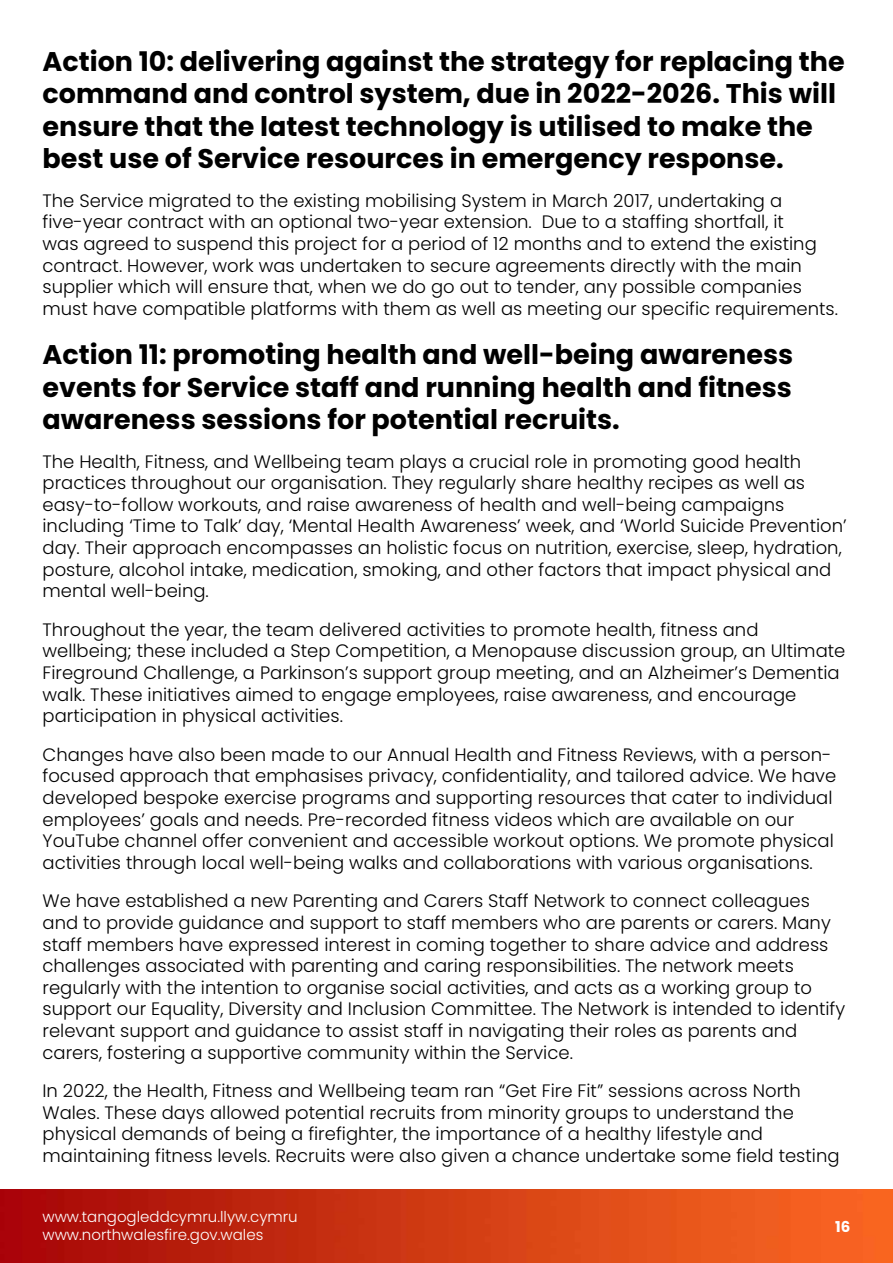
<style>
.page{position:relative;width:893px;height:1263px;background:#fff}
.page>*{position:absolute;margin:0;border:0;box-sizing:border-box;transform-origin:0 0}
.t1{font:700 27px/32.4px "Poppins";color:#000}
.t2{font:300 18px/21.6px "Poppins";color:#000}
.t3{font:300 15px/18px "Poppins";color:#fff}
.t4{font:700 15px "Poppins";color:#fff}
</style>
<div class="page">
<img style="left:0;top:1190px;width:893px;height:73px">
<h1 class="t1" style="left:43px;top:45px;width:804px">Action 10: delivering against the strategy for replacing the command and control system, due in 2022-2026. This will ensure that the latest technology is utilised to make the best use of Service resources in emergency response.</h1>
<p class="t2" style="left:43px;top:190px;width:797px">The Service migrated to the existing mobilising System in March 2017, undertaking a five-year contract with an optional two-year extension. Due to a staffing shortfall, it<br>was agreed to suspend this project for a period of 12 months and to extend the existing contract. However, work was undertaken to secure agreements directly with the main supplier which will ensure that, when we do go out to tender, any possible companies must have compatible platforms with them as well as meeting our specific requirements.</p>
<h1 class="t1" style="left:43px;top:339px;width:752px;text-align:justify">Action 11: promoting health and well-being awareness events for Service staff and running health and fitness awareness sessions for potential recruits.</h1>
<p class="t2" style="left:43px;top:450px;width:806px">The Health, Fitness, and Wellbeing team plays a crucial role in promoting good health practices throughout our organisation. They regularly share healthy recipes as well as easy-to-follow workouts, and raise awareness of health and well-being campaigns including ‘Time to Talk’ day, ‘Mental Health Awareness’ week, and ‘World Suicide Prevention’ day. Their approach encompasses an holistic focus on nutrition, exercise, sleep, hydration, posture, alcohol intake, medication, smoking, and other factors that impact physical and mental well-being.</p>
<p class="t2" style="left:43px;top:619px;width:804px">Throughout the year, the team delivered activities to promote health, fitness and wellbeing; these included a Step Competition, a Menopause discussion group, an Ultimate Fireground Challenge, a Parkinson’s support group meeting, and an Alzheimer’s Dementia walk. These initiatives aimed to engage employees, raise awareness, and encourage participation in physical activities.</p>
<p class="t2" style="left:43px;top:744px;width:795px">Changes have also been made to our Annual Health and Fitness Reviews, with a person&shy;focused approach that emphasises privacy, confidentiality, and tailored advice. We have developed bespoke exercise programs and supporting resources that cater to individual employees’ goals and needs. Pre-recorded fitness videos which are available on our YouTube channel offer convenient and accessible workout options. We promote physical activities through local well-being walks and collaborations with various organisations.</p>
<p class="t2" style="left:43px;top:890px;width:804px">We have established a new Parenting and Carers Staff Network to connect colleagues and to provide guidance and support to staff members who are parents or carers. Many staff members have expressed interest in coming together to share advice and address challenges associated with parenting and caring responsibilities. The network meets regularly with the intention to organise social activities, and acts as a working group to support our Equality, Diversity and Inclusion Committee. The Network is intended to identify relevant support and guidance to assist staff in navigating their roles as parents and carers, fostering a supportive community within the Service.</p>
<p class="t2" style="left:43px;top:1080px;width:798px">In 2022, the Health, Fitness and Wellbeing team ran “Get Fire Fit” sessions across North Wales. These days allowed potential recruits from minority groups to understand the physical demands of being a firefighter, the importance of a healthy lifestyle and maintaining fitness levels. Recruits were also given a chance undertake some field testing</p>
<p class="t3" style="left:43px;top:1207px;width:257px">www.tangogleddcymru.llyw.cymru www.northwalesfire.gov.wales</p>
<p class="t4" style="left:835px;top:1218px;width:17px">16</p>
</div>
